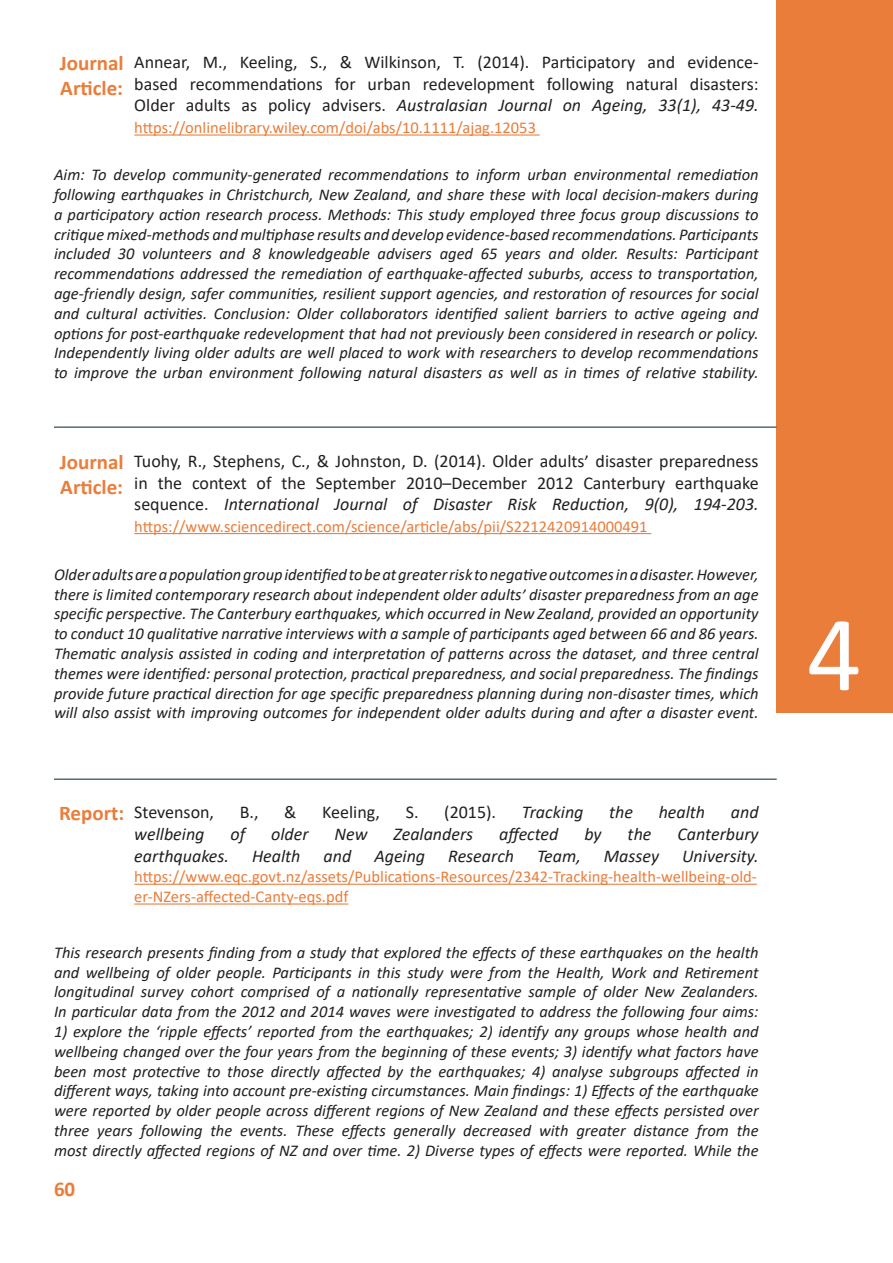
<style>
.page{position:relative;width:893px;height:1263px;background:#fff}
.page>*{position:absolute;margin:0;border:0;box-sizing:border-box;transform-origin:0 0}
.t1{font:108px "Calibri";color:#fff}
.Bold_Orange_Text{font:700 21px/25.2px "Calibri";color:#ea7d3a}
.Justified_Title_Text{font:18px/21.6px "Calibri";color:#231f20;text-align:justify}
.Justified_Title_Text-2{font:italic 18px "Calibri";color:#231f20}
.Main_Body_11px{font:italic 16.5px/19.8px "Calibri";color:#231f20;text-align:justify}
.Weblink_Orange_ULine{font:16.5px/19.8px "Calibri";color:#ea7d3a}
.s1{font-style:italic}
</style>
<div class="page">
<div style="left:777px;top:0;width:116px;height:713px;background:#ea7d3a"></div>
<hr style="left:134px;top:134px;width:406px;height:2px;background:#ea7d3a">
<hr style="left:54px;top:426px;width:723px;height:2px;background:#556c78">
<hr style="left:134px;top:884px;width:623px;height:1px;background:#ea7d3a">
<hr style="left:134px;top:903px;width:214px;height:1px;background:#ea7d3a">
<hr style="left:134px;top:533px;width:517px;height:1px;background:#ea7d3a">
<hr style="left:54px;top:778px;width:723px;height:2px;background:#556c78">
<p class="Bold_Orange_Text" style="left:60px;top:50px;width:65px">Journal<br>Article:</p>
<p class="Justified_Title_Text" style="left:134px;top:51px;width:626px">Annear, M., Keeling, S., &amp; Wilkinson, T. (2014). Participatory and evidence&shy;based recommendations for urban redevelopment following natural disasters:<br>Older adults as policy advisers. <span class="s1">Australasian Journal on Ageing, 33(1), 43-49.</span></p>
<p class="Weblink_Orange_ULine" style="left:134px;top:117px;width:403px">https://onlinelibrary.wiley.com/doi/abs/10.1111/ajag.12053</p>
<p class="Main_Body_11px" style="left:54px;top:164px;width:706px">Aim: To develop community-generated recommendations to inform urban environmental remediation following earthquakes in Christchurch, New Zealand, and share these with local decision-makers during a participatory action research process. Methods: This study employed three focus group discussions to critique mixed-methods and multiphase results and develop evidence-based recommendations. Participants included 30 volunteers and 8 knowledgeable advisers aged 65 years and older. Results: Participant recommendations addressed the remediation of earthquake-affected suburbs, access to transportation, age-friendly design, safer communities, resilient support agencies, and restoration of resources for social and cultural activities. Conclusion: Older collaborators identified salient barriers to active ageing and options for post-earthquake redevelopment that had not previously been considered in research or policy.<br>Independently living older adults are well placed to work with researchers to develop recommendations to improve the urban environment following natural disasters as well as in times of relative stability.</p>
<p class="Bold_Orange_Text" style="left:60px;top:449px;width:65px">Journal<br>Article:</p>
<p class="Justified_Title_Text" style="left:134px;top:450px;width:626px">Tuohy, R., Stephens, C., &amp; Johnston, D. (2014). Older adults׳ disaster preparedness in the context of the September 2010–December 2012 Canterbury earthquake sequence. <span class="s1">International Journal of Disaster Risk Reduction, 9(0), 194-203.</span></p>
<p class="Weblink_Orange_ULine" style="left:134px;top:516px;width:515px">https://www.sciencedirect.com/science/article/abs/pii/S2212420914000491</p>
<p class="Main_Body_11px" style="left:54px;top:564px;width:706px">Older adults are a population group identified to be at greater risk to negative outcomes in a disaster. However, there is limited contemporary research about independent older adults׳ disaster preparedness from an age specific perspective. The Canterbury earthquakes, which occurred in New Zealand, provided an opportunity to conduct 10 qualitative narrative interviews with a sample of participants aged between 66 and 86 years.<br>Thematic analysis assisted in coding and interpretation of patterns across the dataset, and three central themes were identified: personal protection, practical preparedness, and social preparedness. The findings provide future practical direction for age specific preparedness planning during non-disaster times, which will also assist with improving outcomes for independent older adults during and after a disaster event.</p>
<p class="Bold_Orange_Text" style="left:59px;top:800px;width:67px">Report:</p>
<p class="Justified_Title_Text" style="left:134px;top:801px;width:81px">Stevenson,</p>
<p class="Justified_Title_Text" style="left:240px;top:801px;width:20px">B.,</p>
<p class="Justified_Title_Text" style="left:284px;top:801px;width:14px">&amp;</p>
<p class="Justified_Title_Text" style="left:322px;top:801px;width:59px">Keeling,</p>
<p class="Justified_Title_Text" style="left:406px;top:801px;width:92px">S. (2015).</p>
<p class="Justified_Title_Text-2" style="left:522px;top:800px;width:63px">Tracking</p>
<p class="Justified_Title_Text-2" style="left:609px;top:800px;width:25px">the</p>
<p class="Justified_Title_Text-2" style="left:659px;top:800px;width:48px">health</p>
<p class="Justified_Title_Text-2" style="left:731px;top:800px;width:29px">and</p>
<p class="Justified_Title_Text-2" style="left:134px;top:821px;width:72px">wellbeing</p>
<p class="Justified_Title_Text-2" style="left:230px;top:821px;width:16px">of</p>
<p class="Justified_Title_Text-2" style="left:271px;top:821px;width:39px">older</p>
<p class="Justified_Title_Text-2" style="left:335px;top:821px;width:34px">New</p>
<p class="Justified_Title_Text-2" style="left:393px;top:821px;width:81px">Zealanders</p>
<p class="Justified_Title_Text-2" style="left:499px;top:821px;width:61px">affected</p>
<p class="Justified_Title_Text-2" style="left:584px;top:821px;width:19px">by</p>
<p class="Justified_Title_Text-2" style="left:628px;top:821px;width:25px">the</p>
<p class="Justified_Title_Text-2" style="left:677px;top:821px;width:83px">Canterbury</p>
<p class="Justified_Title_Text-2" style="left:134px;top:843px;width:96px">earthquakes.</p>
<p class="Justified_Title_Text-2" style="left:252px;top:843px;width:50px">Health</p>
<p class="Justified_Title_Text-2" style="left:324px;top:843px;width:29px">and</p>
<p class="Justified_Title_Text-2" style="left:374px;top:843px;width:52px">Ageing</p>
<p class="Justified_Title_Text-2" style="left:448px;top:843px;width:67px">Research</p>
<p class="Justified_Title_Text-2" style="left:537px;top:843px;width:45px">Team,</p>
<p class="Justified_Title_Text-2" style="left:604px;top:843px;width:57px">Massey</p>
<p class="Justified_Title_Text-2" style="left:682px;top:843px;width:78px">University.</p>
<p class="Weblink_Orange_ULine" style="left:134px;top:866px;width:624px">https://www.eqc.govt.nz/assets/Publications-Resources/2342-Tracking-health-wellbeing-old&shy;er-NZers-affected-Canty-eqs.pdf</p>
<p class="Main_Body_11px" style="left:54px;top:942px;width:706px">This research presents finding from a study that explored the effects of these earthquakes on the health and wellbeing of older people. Participants in this study were from the Health, Work and Retirement longitudinal survey cohort comprised of a nationally representative sample of older New Zealanders.<br>In particular data from the 2012 and 2014 waves were investigated to address the following four aims:</p>
<p class="Main_Body_11px" style="left:54px;top:1021px;width:706px">1) explore the ‘ripple effects’ reported from the earthquakes; 2) identify any groups whose health and wellbeing changed over the four years from the beginning of these events; 3) identify what factors have been most protective to those directly affected by the earthquakes; 4) analyse subgroups affected in different ways, taking into account pre-existing circumstances. Main findings: 1) Effects of the earthquake were reported by older people across different regions of New Zealand and these effects persisted over three years following the events. These effects generally decreased with greater distance from the most directly affected regions of NZ and over time. 2) Diverse types of effects were reported. While the</p>
<p class="Bold_Orange_Text" style="left:54px;top:1176px;width:23px">60</p>
<h1 class="t1" style="left:807px;top:579px;width:56px">4</h1>
</div>
